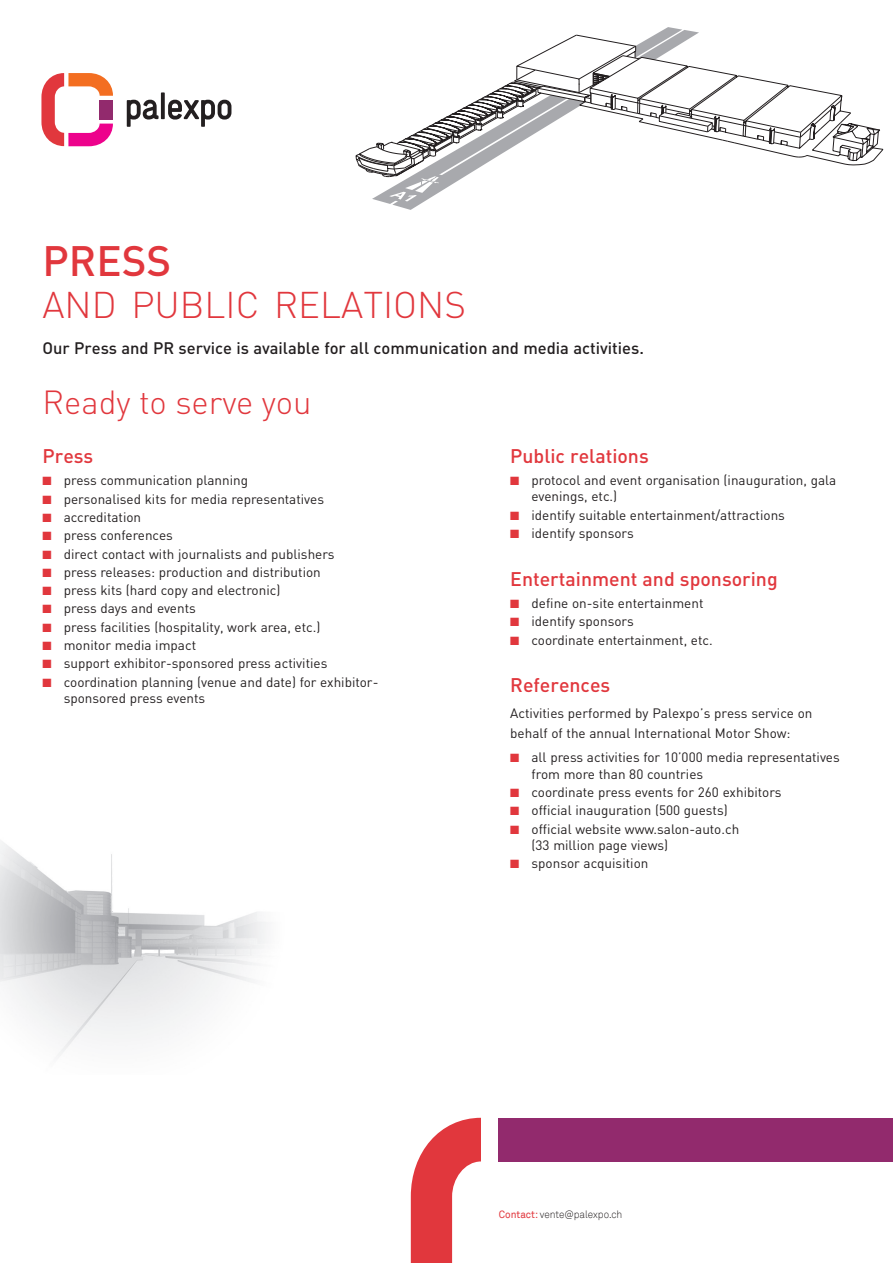
<style>
.page{position:relative;width:893px;height:1263px;background:#fff}
.page>*{position:absolute;margin:0;border:0;box-sizing:border-box;transform-origin:0 0}
.t1{font:500 42px "DIN";color:#e1373d}
.t2{font:300 36.75px "DIN";color:#e1373d}
.t3{font:300 33px "DIN";color:#e1373d}
.t4{font:500 19.5px "DIN";color:#e1373d}
.t5{font:500 16.5px "DIN";color:#231f20}
.t6{font:13.5px/16.2px "DIN";color:#231f20}
.t7{font:300 10.5px "Akkurat";color:#231f20;scale:.95 1}
.s1{color:#e1373d}
.s2{font-weight:400;color:#e1373d}
</style>
<div class="page">
<img style="left:0;top:841px;width:267px;height:215px">
<svg style="left:127px;top:92px;width:104px;height:35px"></svg>
<svg style="left:41px;top:73px;width:72px;height:73px"></svg>
<div style="left:498px;top:1118px;width:395px;height:43px;background:#922a6d"></div>
<svg style="left:411px;top:1118px;width:70px;height:145px"></svg>
<svg style="left:356px;top:27px;width:524px;height:183px"></svg>
<h1 class="t1" style="left:43px;top:234px;width:130px">PRESS</h1>
<h2 class="t2" style="left:43px;top:283px;width:425px">AND PUBLIC RELATIONS</h2>
<p class="t5" style="left:43px;top:337px;width:603px">Our Press and PR service is available for all communication and media activities.</p>
<h3 class="t3" style="left:43px;top:381px;width:271px">Ready to serve you</h3>
<h3 class="t4" style="left:43px;top:443px;width:52px">Press</h3>
<p class="t6" style="left:43px;top:472px;width:207px"><span class="s1">■</span> press communication planning</p>
<p class="t6" style="left:43px;top:490px;width:283px"><span class="s1">■</span> personalised kits for media representatives</p>
<p class="t6" style="left:43px;top:509px;width:100px"><span class="s1">■</span> accreditation</p>
<p class="t6" style="left:43px;top:527px;width:132px"><span class="s1">■</span> press conferences</p>
<p class="t6" style="left:43px;top:545px;width:294px"><span class="s1">■</span> direct contact with journalists and publishers</p>
<p class="t6" style="left:43px;top:564px;width:280px"><span class="s1">■</span> press releases: production and distribution</p>
<p class="t6" style="left:43px;top:582px;width:239px"><span class="s1">■</span> press kits (hard copy and electronic)</p>
<p class="t6" style="left:43px;top:600px;width:155px"><span class="s1">■</span> press days and events</p>
<p class="t6" style="left:43px;top:619px;width:279px"><span class="s1">■</span> press facilities (hospitality, work area, etc.)</p>
<p class="t6" style="left:43px;top:637px;width:155px"><span class="s1">■</span> monitor media impact</p>
<p class="t6" style="left:43px;top:655px;width:286px"><span class="s1">■</span> support exhibitor-sponsored press activities</p>
<p class="t6" style="left:64px;top:674px;width:316px;text-indent:-21px"><span class="s1">■</span> coordination planning (venue and date) for exhibitor&shy;sponsored press events</p>
<h3 class="t4" style="left:510px;top:443px;width:140px">Public relations</h3>
<p class="t6" style="left:531px;top:472px;width:306px;text-indent:-21px"><span class="s1">■</span> protocol and event organisation (inauguration, gala evenings, etc.)</p>
<p class="t6" style="left:510px;top:506px;width:276px"><span class="s1">■</span> identify suitable entertainment/attractions</p>
<p class="t6" style="left:510px;top:525px;width:125px"><span class="s1">■</span> identify sponsors</p>
<h3 class="t4" style="left:510px;top:566px;width:269px">Entertainment and sponsoring</h3>
<p class="t6" style="left:510px;top:595px;width:195px"><span class="s1">■</span> define on-site entertainment</p>
<p class="t6" style="left:510px;top:613px;width:125px"><span class="s1">■</span> identify sponsors</p>
<p class="t6" style="left:510px;top:632px;width:204px"><span class="s1">■</span> coordinate entertainment, etc.</p>
<h3 class="t4" style="left:510px;top:673px;width:102px">References</h3>
<p class="t6" style="left:510px;top:703px;width:304px;line-height:19.5px">Activities performed by Palexpo’s press service on behalf of the annual International Motor Show:</p>
<p class="t6" style="left:531px;top:749px;width:310px;text-indent:-21px"><span class="s1">■</span> all press activities for 10’000 media representatives from more than 80 countries</p>
<p class="t6" style="left:510px;top:784px;width:273px"><span class="s1">■</span> coordinate press events for 260 exhibitors</p>
<p class="t6" style="left:510px;top:802px;width:219px"><span class="s1">■</span> official inauguration (500 guests)</p>
<p class="t6" style="left:531px;top:820px;width:209px;text-indent:-21px"><span class="s1">■</span> official website www.salon-auto.ch (33 million page views)</p>
<p class="t6" style="left:510px;top:855px;width:140px"><span class="s1">■</span> sponsor acquisition</p>
<p class="t7" style="left:499px;top:1208px;width:132px"><span class="s2">Contact:</span> vente@palexpo.ch</p>
</div>
